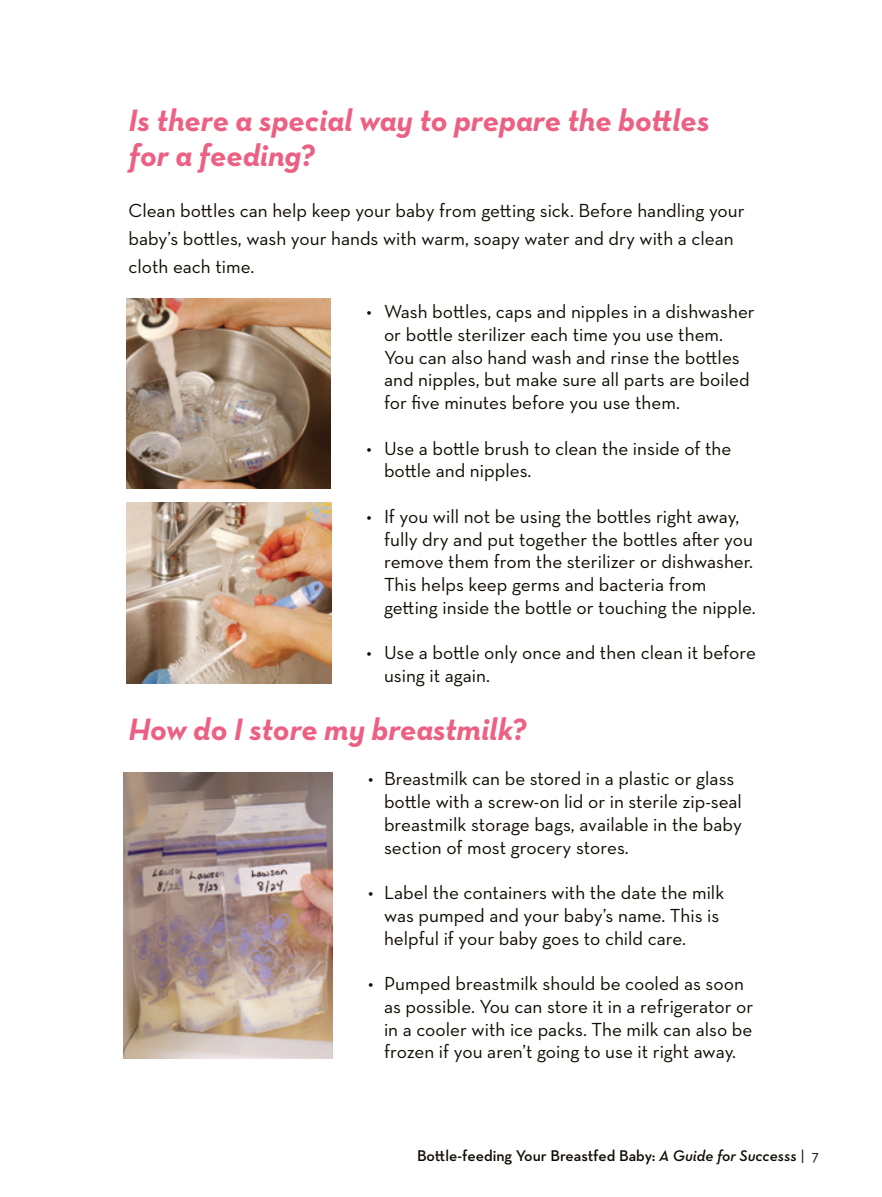
<style>
.page{position:relative;width:882px;height:1197px;background:#fff}
.page>*{position:absolute;margin:0;border:0;box-sizing:border-box;transform-origin:0 0}
.t1{font:italic 700 31.5px/35px "Neutraface Text";color:#ec6183}
.t2{font:19.25px/22.8px "Neutraface Text";color:#0f0b00}
.t3{font:600 15.75px "Neutraface Text";color:#0f0b00}
.s1{font-family:"Neutraface Text Demi Italic Alt";font-weight:400}
.s2{font-weight:400}
</style>
<div class="page">
<img style="left:126px;top:299px;width:205px;height:189px">
<img style="left:126px;top:503px;width:205px;height:180px">
<img style="left:123px;top:772px;width:210px;height:286px">
<p class="t1" style="left:129px;top:102px;width:583px">Is there a special way to prepare the bottles for a feeding?</p>
<p class="t2" style="left:129px;top:196px;width:618px;line-height:28px">Clean bottles can help keep your baby from getting sick. Before handling your baby’s bottles, wash your hands with warm, soapy water and dry with a clean cloth each time.</p>
<p class="t2" style="left:384px;top:300px;width:372px;text-indent:-18px">• Wash bottles, caps and nipples in a dishwasher or bottle sterilizer each time you use them.<br>You can also hand wash and rinse the bottles and nipples, but make sure all parts are boiled for five minutes before you use them.</p>
<p class="t2" style="left:384px;top:436px;width:349px;text-indent:-18px">• Use a bottle brush to clean the inside of the bottle and nipples.</p>
<p class="t2" style="left:384px;top:505px;width:373px;text-indent:-18px">• If you will not be using the bottles right away, fully dry and put together the bottles after you remove them from the sterilizer or dishwasher.<br>This helps keep germs and bacteria from getting inside the bottle or touching the nipple.</p>
<p class="t2" style="left:384px;top:641px;width:373px;text-indent:-18px">• Use a bottle only once and then clean it before using it again.</p>
<p class="t1" style="left:129px;top:711px;width:399px">How do I store my breastmilk?</p>
<p class="t2" style="left:384px;top:767px;width:359px;text-indent:-16px">• Breastmilk can be stored in a plastic or glass bottle with a screw-on lid or in sterile zip-seal breastmilk storage bags, available in the baby section of most grocery stores.</p>
<p class="t2" style="left:384px;top:881px;width:342px;text-indent:-16px">• Label the containers with the date the milk was pumped and your baby’s name. This is helpful if your baby goes to child care.</p>
<p class="t2" style="left:384px;top:972px;width:371px;text-indent:-16px">• Pumped breastmilk should be cooled as soon as possible. You can store it in a refrigerator or in a cooler with ice packs. The milk can also be frozen if you aren’t going to use it right away.</p>
<h1 class="t3" style="left:417px;top:1146px;width:403px">Bottle-feeding Your Breastfed Baby: <span class="s1">A Guide for Successs</span> <span class="s2">| 7</span></h1>
</div>
